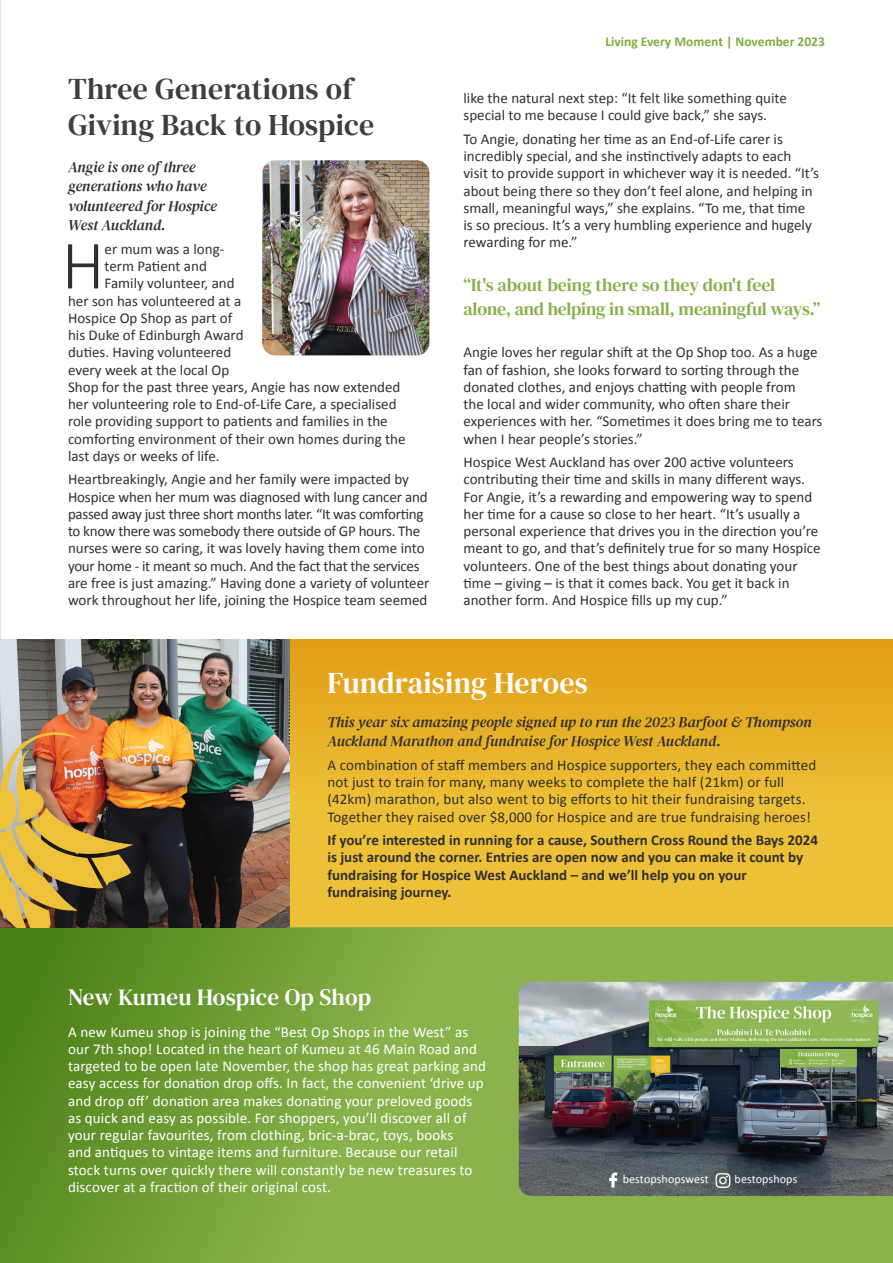
<style>
.page{position:relative;width:893px;height:1263px;background:#fff}
.page>*{position:absolute;margin:0;border:0;box-sizing:border-box;transform-origin:0 0}
.t1{font:300 69.3px "Calibri";color:#312f30}
.t2{font:30px/36px "DM Serif Text";letter-spacing:.01em;color:#3e3e3f}
.t3{font:30px "DM Serif Text";letter-spacing:.01em;color:#fff}
.t4{font:23.25px "DM Serif Text";letter-spacing:.01em;color:#fff}
.t5{font:18px/24px "DM Serif Text";letter-spacing:-.01em;color:#86b148}
.t6{font:15px/17.2px "Calibri";color:#312f30}
.t7{font:15px/17.2px "Calibri";letter-spacing:.01em;color:#fff}
.t8{font:700 15px/17.2px "Calibri";color:#312f30}
.t9{font:italic 15px/19.5px "DM Serif Text";color:#312f30}
.t10{font:700 13.5px "Calibri";color:#80ae40}
.t11{font:12px "Calibri";letter-spacing:.01em;color:#fff}
</style>
<div class="page">
<div style="left:0;top:639px;width:893px;height:289px;background:linear-gradient(to bottom,#e3a21a,#f0ca40)"></div>
<svg style="left:0;top:928px;width:893px;height:335px;background:#79a43e"></svg>
<img style="left:262px;top:160px;width:167px;height:195px">
<img style="left:1px;top:639px;width:288px;height:289px">
<img style="left:0;top:0;width:1px;height:723px">
<img style="left:519px;top:982px;width:374px;height:214px">
<img style="left:0;top:723px;width:134px;height:205px">
<svg style="left:715px;top:1173px;width:15px;height:15px"></svg>
<svg style="left:609px;top:1172px;width:8px;height:15px"></svg>
<h2 class="t2" style="left:68px;top:71px;width:308px">Three Generations of<br>Giving Back to Hospice</h2>
<p class="t9" style="left:68px;top:157px;width:151px">Angie is one of three generations who have volunteered for Hospice<br>West Auckland.</p>
<h1 class="t1" style="left:62px;top:222px;width:44px">H</h1>
<p class="t6" style="left:105px;top:239px;width:121px">er mum was a long-</p>
<p class="t6" style="left:105px;top:257px;width:104px">term Patient and</p>
<p class="t6" style="left:105px;top:274px;width:132px">Family volunteer, and</p>
<p class="t6" style="left:68px;top:291px;width:175px">her son has volunteered at a</p>
<p class="t6" style="left:68px;top:308px;width:166px">Hospice Op Shop as part of</p>
<p class="t6" style="left:68px;top:326px;width:177px">his Duke of Edinburgh Award</p>
<p class="t6" style="left:68px;top:343px;width:165px">duties. Having volunteered</p>
<p class="t6" style="left:68px;top:360px;width:163px">every week at the local Op</p>
<p class="t6" style="left:68px;top:377px;width:334px">Shop for the past three years, Angie has now extended</p>
<p class="t6" style="left:68px;top:395px;width:330px">her volunteering role to End-of-Life Care, a specialised</p>
<p class="t6" style="left:68px;top:412px;width:321px">role providing support to patients and families in the</p>
<p class="t6" style="left:68px;top:429px;width:339px">comforting environment of their own homes during the</p>
<p class="t6" style="left:68px;top:446px;width:153px">last days or weeks of life.</p>
<p class="t6" style="left:68px;top:470px;width:363px">Heartbreakingly, Angie and her family were impacted by Hospice when her mum was diagnosed with lung cancer and passed away just three short months later. “It was comforting to know there was somebody there outside of GP hours. The nurses were so caring, it was lovely having them come into your home - it meant so much. And the fact that the services are free is just amazing.” Having done a variety of volunteer work throughout her life, joining the Hospice team seemed</p>
<p class="t10" style="left:605px;top:32px;width:221px">Living Every Moment | November 2023</p>
<p class="t6" style="left:463px;top:89px;width:325px">like the natural next step: “It felt like something quite special to me because I could give back,” she says.</p>
<p class="t6" style="left:463px;top:130px;width:357px">To Angie, donating her time as an End-of-Life carer is incredibly special, and she instinctively adapts to each visit to provide support in whichever way it is needed. “It’s about being there so they don’t feel alone, and helping in small, meaningful ways,” she explains. “To me, that time<br>is so precious. It’s a very humbling experience and hugely rewarding for me.”</p>
<p class="t5" style="left:463px;top:273px;width:359px">“It's about being there so they don't feel alone, and helping in small, meaningful ways.”</p>
<p class="t6" style="left:463px;top:343px;width:360px">Angie loves her regular shift at the Op Shop too. As a huge fan of fashion, she looks forward to sorting through the donated clothes, and enjoys chatting with people from<br>the local and wider community, who often share their experiences with her. “Sometimes it does bring me to tears when I hear people’s stories.”</p>
<p class="t6" style="left:463px;top:453px;width:359px">Hospice West Auckland has over 200 active volunteers contributing their time and skills in many different ways.<br>For Angie, it’s a rewarding and empowering way to spend her time for a cause so close to her heart. “It’s usually a personal experience that drives you in the direction you’re meant to go, and that’s definitely true for so many Hospice volunteers. One of the best things about donating your time – giving – is that it comes back. You get it back in another form. And Hospice fills up my cup.”</p>
<h2 class="t3" style="left:327px;top:666px;width:262px">Fundraising Heroes</h2>
<p class="t9" style="left:327px;top:712px;width:486px">This year six amazing people signed up to run the 2023 Barfoot &amp; Thompson<br>Auckland Marathon and fundraise for Hospice West Auckland.</p>
<p class="t6" style="left:327px;top:755px;width:490px">A combination of staff members and Hospice supporters, they each committed not just to train for many, many weeks to complete the half (21km) or full (42km) marathon, but also went to big efforts to hit their fundraising targets.<br>Together they raised over $8,000 for Hospice and are true fundraising heroes!</p>
<p class="t8" style="left:327px;top:831px;width:492px">If you’re interested in running for a cause, Southern Cross Round the Bays 2024 is just around the corner. Entries are open now and you can make it count by fundraising for Hospice West Auckland – and we’ll help you on your fundraising journey.</p>
<h3 class="t4" style="left:68px;top:983px;width:305px">New Kumeu Hospice Op Shop</h3>
<p class="t7" style="left:68px;top:1022px;width:420px">A new Kumeu shop is joining the “Best Op Shops in the West” as our 7th shop! Located in the heart of Kumeu at 46 Main Road and targeted to be open late November, the shop has great parking and easy access for donation drop offs. In fact, the convenient ‘drive up and drop off’ donation area makes donating your preloved goods as quick and easy as possible. For shoppers, you’ll discover all of your regular favourites, from clothing, bric-a-brac, toys, books<br>and antiques to vintage items and furniture. Because our retail stock turns over quickly there will constantly be new treasures to discover at a fraction of their original cost.</p>
<p class="t11" style="left:623px;top:1172px;width:88px">bestopshopswest</p>
<p class="t11" style="left:735px;top:1172px;width:64px">bestopshops</p>
</div>
